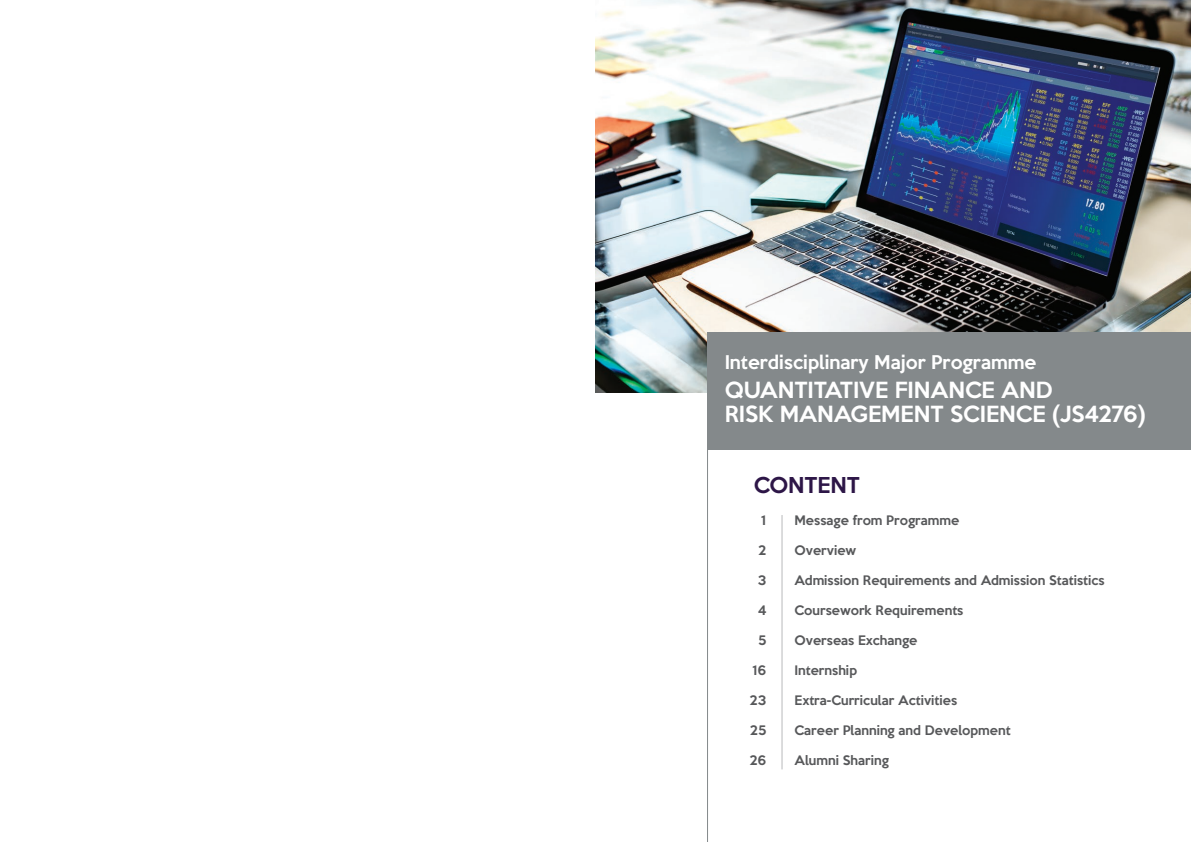
<style>
.page{position:relative;width:1191px;height:842px;background:#fff}
.page>*{position:absolute;margin:0;border:0;box-sizing:border-box;transform-origin:0 0}
.t1{font:500 20.4px/24.5px "Keep Calm";color:#fff}
.t2{font:500 20px "Keep Calm";color:#2d1647}
.t3{font:500 17.3px "Keep Calm";color:#fff}
.t4{font:500 12px "Keep Calm";color:#57585a}
</style>
<div class="page">
<img style="left:595px;top:0;width:596px;height:392px">
<div style="left:707px;top:333px;width:484px;height:117px;background:#84898b"></div>
<hr style="left:707px;top:416px;width:1px;height:426px;background:#84898b">
<hr style="left:781px;top:515px;width:1px;height:254px;background:#b8babb">
<h3 class="t3" style="left:724px;top:347px;width:313px">Interdisciplinary Major Programme</h3>
<h1 class="t1" style="left:724px;top:376px;width:423px">QUANTITATIVE FINANCE AND<br>RISK MANAGEMENT SCIENCE (JS4276)</h1>
<h2 class="t2" style="left:754px;top:468px;width:107px">CONTENT</h2>
<p class="t4" style="left:761px;top:510px;width:7px">1</p>
<p class="t4" style="left:758px;top:540px;width:10px">2</p>
<p class="t4" style="left:757px;top:570px;width:10px">3</p>
<p class="t4" style="left:758px;top:600px;width:10px">4</p>
<p class="t4" style="left:758px;top:630px;width:10px">5</p>
<p class="t4" style="left:752px;top:660px;width:15px">16</p>
<p class="t4" style="left:749px;top:690px;width:18px">23</p>
<p class="t4" style="left:750px;top:720px;width:18px">25</p>
<p class="t4" style="left:749px;top:750px;width:18px">26</p>
<p class="t4" style="left:794px;top:510px;width:166px">Message from Programme</p>
<p class="t4" style="left:794px;top:540px;width:63px">Overview</p>
<p class="t4" style="left:794px;top:570px;width:312px">Admission Requirements and Admission Statistics</p>
<p class="t4" style="left:794px;top:600px;width:170px">Coursework Requirements</p>
<p class="t4" style="left:794px;top:630px;width:124px">Overseas Exchange</p>
<p class="t4" style="left:794px;top:660px;width:64px">Internship</p>
<p class="t4" style="left:794px;top:690px;width:164px">Extra-Curricular Activities</p>
<p class="t4" style="left:794px;top:720px;width:218px">Career Planning and Development</p>
<p class="t4" style="left:794px;top:750px;width:96px">Alumni Sharing</p>
</div>
